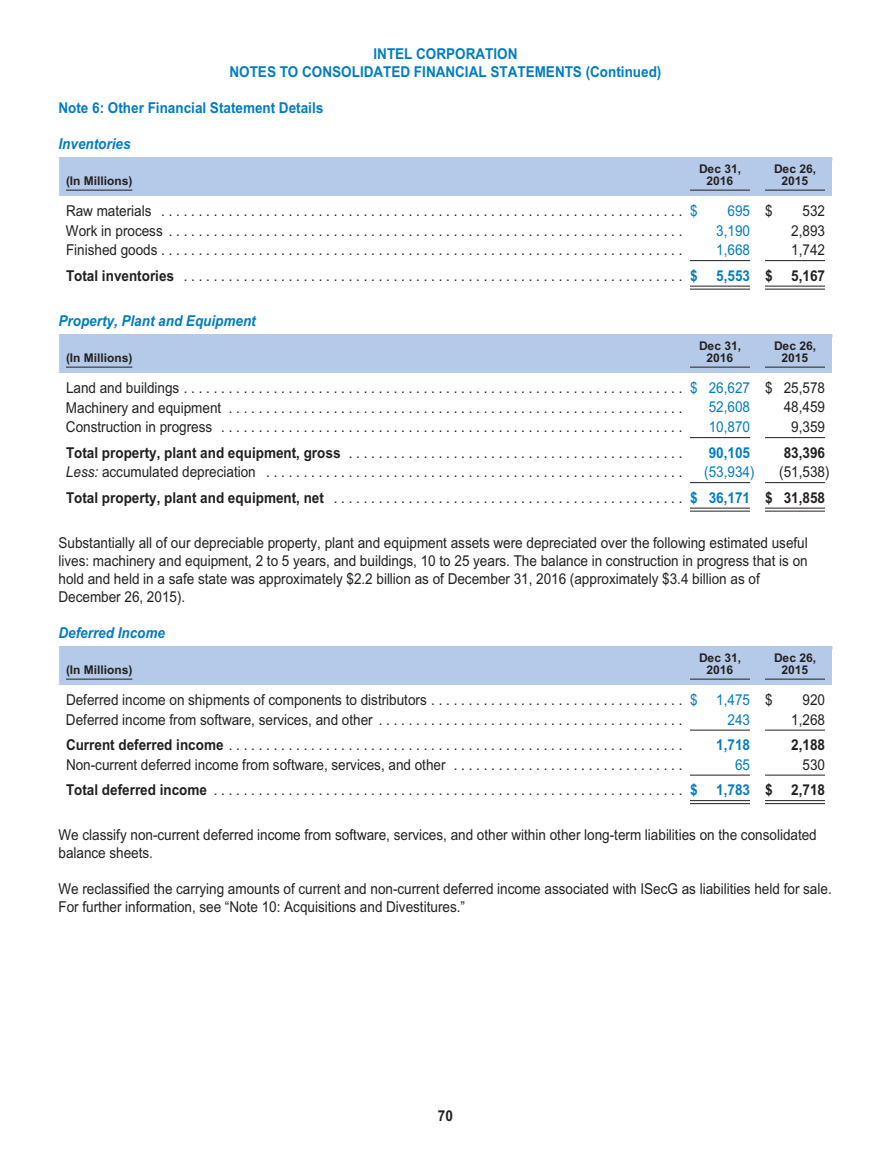
<style>
.page{position:relative;width:891px;height:1161px;background:#fff}
.page>*{position:absolute;margin:0;border:0;box-sizing:border-box;transform-origin:0 0}
.t1{font:15px/18px "Arial";color:#231f20;scale:.9 1}
.t2{font:700 15px/18px "Arial";color:#007cc2;text-align:center;scale:.9 1}
.t3{font:italic 700 15px "Arial";color:#007cc2;scale:.9 1}
.t4{font:15px "Arial";color:#007cc2;scale:.9 1}
.t5{font:700 15px "Arial";color:#231f20;scale:.9 1}
.t6{font:700 12px/12px "Arial";color:#231f20;text-align:center}
.s1{color:#007cc2}
.s2{color:#231f20}
.s3{font-weight:700}
.s4{font-weight:700;color:#007cc2}
.s5{font-style:italic}
</style>
<div class="page">
<div style="left:58px;top:158px;width:774px;height:38px;background:#b5cae8"></div>
<hr style="left:58px;top:158px;width:1px;height:131px;background:#fff">
<hr style="left:66px;top:190px;width:66px;height:1px;background:#231f20">
<hr style="left:690px;top:190px;width:60px;height:1px;background:#231f20">
<hr style="left:765px;top:190px;width:60px;height:1px;background:#231f20">
<hr style="left:690px;top:260px;width:60px;height:1px;background:#231f20">
<hr style="left:765px;top:260px;width:60px;height:1px;background:#231f20">
<hr style="left:690px;top:286px;width:60px;height:1px;background:#231f20">
<hr style="left:690px;top:289px;width:60px;height:1px;background:#231f20">
<hr style="left:765px;top:286px;width:60px;height:1px;background:#231f20">
<hr style="left:765px;top:289px;width:60px;height:1px;background:#231f20">
<div style="left:58px;top:334px;width:774px;height:40px;background:#b5cae8"></div>
<hr style="left:58px;top:335px;width:1px;height:176px;background:#fff">
<hr style="left:66px;top:367px;width:66px;height:1px;background:#231f20">
<hr style="left:690px;top:367px;width:60px;height:1px;background:#231f20">
<hr style="left:765px;top:367px;width:60px;height:1px;background:#231f20">
<hr style="left:690px;top:437px;width:60px;height:1px;background:#231f20">
<hr style="left:765px;top:437px;width:60px;height:1px;background:#231f20">
<hr style="left:690px;top:482px;width:60px;height:1px;background:#231f20">
<hr style="left:765px;top:482px;width:60px;height:1px;background:#231f20">
<hr style="left:690px;top:508px;width:60px;height:1px;background:#231f20">
<hr style="left:690px;top:511px;width:60px;height:1px;background:#231f20">
<hr style="left:765px;top:508px;width:60px;height:1px;background:#231f20">
<hr style="left:765px;top:511px;width:60px;height:1px;background:#231f20">
<div style="left:58px;top:646px;width:774px;height:40px;background:#b5cae8"></div>
<hr style="left:58px;top:647px;width:1px;height:157px;background:#fff">
<hr style="left:66px;top:679px;width:66px;height:1px;background:#231f20">
<hr style="left:690px;top:679px;width:60px;height:1px;background:#231f20">
<hr style="left:765px;top:679px;width:60px;height:1px;background:#231f20">
<hr style="left:690px;top:730px;width:60px;height:1px;background:#231f20">
<hr style="left:765px;top:730px;width:60px;height:1px;background:#231f20">
<hr style="left:690px;top:775px;width:60px;height:1px;background:#231f20">
<hr style="left:765px;top:775px;width:60px;height:1px;background:#231f20">
<hr style="left:690px;top:800px;width:60px;height:1px;background:#231f20">
<hr style="left:690px;top:803px;width:60px;height:1px;background:#231f20">
<hr style="left:765px;top:800px;width:60px;height:1px;background:#231f20">
<hr style="left:765px;top:803px;width:60px;height:1px;background:#231f20">
<p class="t2" style="left:229px;top:46px;width:481px">INTEL CORPORATION<br>NOTES TO CONSOLIDATED FINANCIAL STATEMENTS (Continued)</p>
<p class="t2" style="left:58px;top:100px;width:296px">Note 6: Other Financial Statement Details</p>
<p class="t3" style="left:58px;top:138px;width:82px">Inventories</p>
<p class="t6" style="left:66px;top:175px;width:68px">(In Millions)</p>
<p class="t6" style="left:699px;top:163px;width:44px">Dec 31,<br>2016</p>
<p class="t6" style="left:774px;top:163px;width:44px">Dec 26,<br>2015</p>
<p class="t1" style="left:66px;top:203px;width:703px">Rawmaterials ...................................................................... <span class="s1">$</span></p>
<p class="t4" style="left:728px;top:205px;width:52px">695 <span class="s2">$</span></p>
<p class="t1" style="left:803px;top:203px;width:27px">532</p>
<p class="t1" style="left:66px;top:223px;width:687px">Workinprocess .....................................................................</p>
<p class="t4" style="left:716px;top:225px;width:39px">3,190</p>
<p class="t1" style="left:791px;top:223px;width:39px">2,893</p>
<p class="t1" style="left:66px;top:242px;width:687px">Finishedgoods......................................................................</p>
<p class="t4" style="left:716px;top:244px;width:39px">1,668</p>
<p class="t1" style="left:66px;top:238px;width:845px;line-height:25.5px;text-align:right">1,742<br><span class="s3">Totalinventories</span> ................................................................... <span class="s4">$ 5,553</span> <span class="s3">$ 5,167</span></p>
<p class="t3" style="left:58px;top:315px;width:221px">Property, Plant and Equipment</p>
<p class="t6" style="left:66px;top:352px;width:68px">(In Millions)</p>
<p class="t6" style="left:699px;top:340px;width:44px">Dec 31,<br>2016</p>
<p class="t6" style="left:774px;top:340px;width:44px">Dec 26,<br>2015</p>
<p class="t1" style="left:66px;top:379px;width:845px;line-height:19.5px">Landandbuildings................................................................... <span class="s1">$ 26,627</span> $ 25,578<br>Machineryandequipment .............................................................</p>
<p class="t4" style="left:709px;top:402px;width:47px">52,608</p>
<p class="t1" style="left:784px;top:400px;width:47px">48,459</p>
<p class="t1" style="left:66px;top:419px;width:687px">Constructioninprogress ..............................................................</p>
<p class="t4" style="left:709px;top:421px;width:47px">10,870</p>
<p class="t1" style="left:791px;top:419px;width:39px">9,359</p>
<p class="t1" style="left:66px;top:445px;width:687px"><span class="s3">Totalproperty,plantandequipment,gross</span> .............................................</p>
<p class="t2" style="left:709px;top:445px;width:47px">90,105</p>
<p class="t5" style="left:784px;top:447px;width:47px">83,396</p>
<p class="t1" style="left:66px;top:464px;width:687px"><span class="s5">Less:</span>accumulateddepreciation ........................................................</p>
<p class="t4" style="left:704px;top:466px;width:57px">(53,934)</p>
<p class="t1" style="left:66px;top:460px;width:850px;line-height:25.5px;text-align:right">(51,538)<br><span class="s3">Totalproperty,plantandequipment,net</span> ............................................... <span class="s4">$ 36,171</span> <span class="s3">$ 31,858</span></p>
<p class="t1" style="left:58px;top:535px;width:834px">Substantially all of our depreciable property, plant and equipment assets were depreciated over the following estimated useful lives: machinery and equipment, 2 to 5 years, and buildings, 10 to 25 years. The balance in construction in progress that is on hold and held in a safe state was approximately $2.2 billion as of December 31, 2016 (approximately $3.4 billion as of December 26, 2015).</p>
<p class="t3" style="left:58px;top:627px;width:120px">Deferred Income</p>
<p class="t6" style="left:66px;top:664px;width:68px">(In Millions)</p>
<p class="t6" style="left:699px;top:652px;width:44px">Dec 31,<br>2016</p>
<p class="t6" style="left:774px;top:652px;width:44px">Dec 26,<br>2015</p>
<p class="t1" style="left:66px;top:692px;width:787px">Deferred income on shipments of components to distributors . . . . . . . . . . . . . . . . . . . . . . . . . . . . . . . . . . <span class="s1">$ 1,475</span> $</p>
<p class="t1" style="left:803px;top:692px;width:27px">920</p>
<p class="t1" style="left:66px;top:712px;width:687px">Deferredincomefromsoftware,services,andother .........................................</p>
<p class="t4" style="left:728px;top:714px;width:27px">243</p>
<p class="t1" style="left:791px;top:712px;width:39px">1,268</p>
<p class="t1" style="left:66px;top:737px;width:687px"><span class="s3">Currentdeferredincome</span> .............................................................</p>
<p class="t2" style="left:716px;top:737px;width:39px">1,718</p>
<p class="t5" style="left:791px;top:739px;width:39px">2,188</p>
<p class="t1" style="left:66px;top:757px;width:687px">Non-current deferred income from software, services, and other . . . . . . . . . . . . . . . . . . . . . . . . . . . . . . .</p>
<p class="t4" style="left:735px;top:759px;width:18px">65</p>
<p class="t1" style="left:66px;top:753px;width:845px;line-height:25.5px;text-align:right">530<br><span class="s3">Totaldeferredincome</span> ............................................................... <span class="s4">$ 1,783</span> <span class="s3">$ 2,718</span></p>
<p class="t1" style="left:58px;top:827px;width:844px">We classify non-current deferred income from software, services, and other within other long-term liabilities on the consolidated balance sheets.</p>
<p class="t1" style="left:58px;top:881px;width:861px">We reclassified the carrying amounts of current and non-current deferred income associated with ISecG as liabilities held for sale.<br>For further information, see “Note 10: Acquisitions and Divestitures.”</p>
<p class="t5" style="left:438px;top:1110px;width:18px">70</p>
</div>
